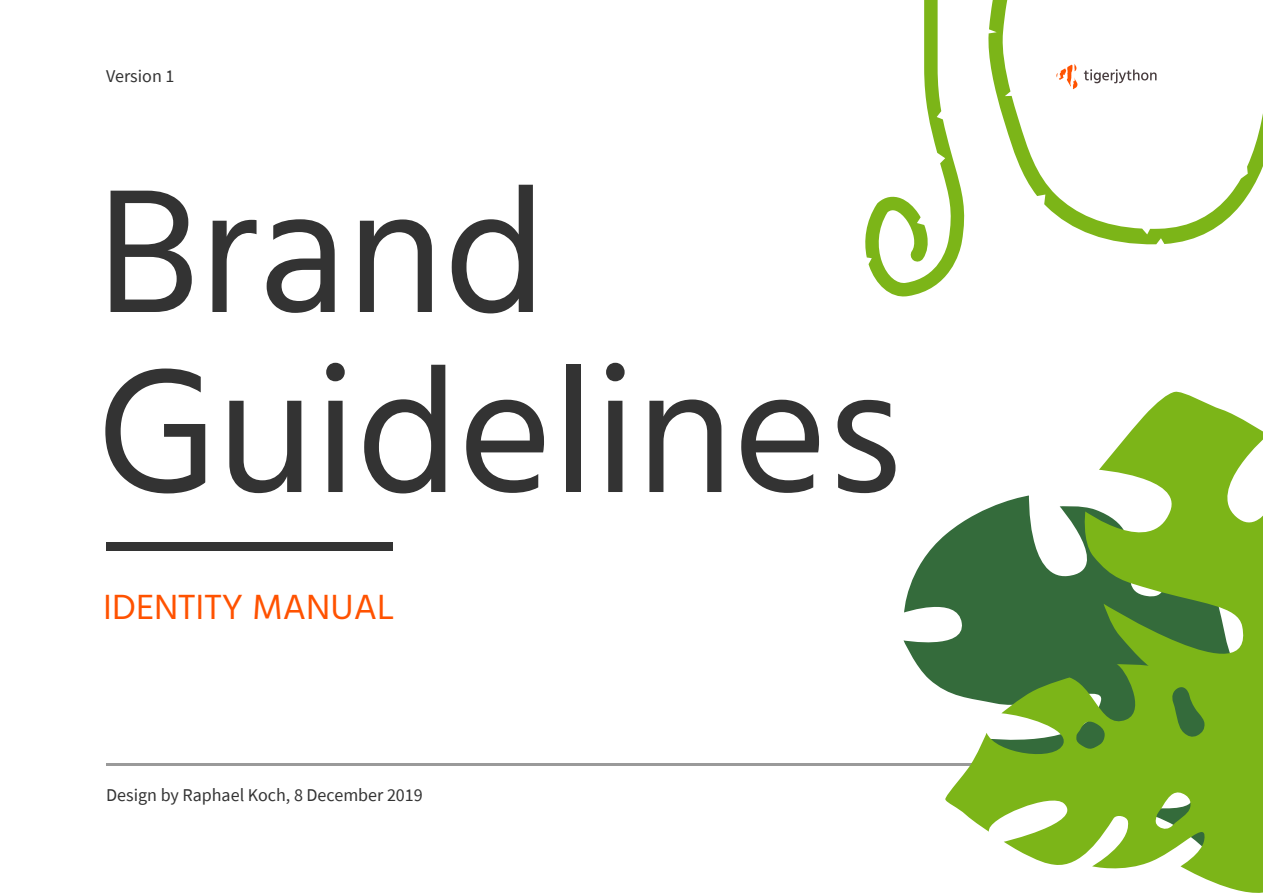
<style>
.page{position:relative;width:1263px;height:893px;background:#fff}
.page>*{position:absolute;margin:0;border:0;box-sizing:border-box;transform-origin:0 0}
.t1{font:180px/180px "Hind";color:#333}
.t2{font:36px "Hind";color:#ff5200}
.t3{font:18px "Source Sans Pro";color:#333}
</style>
<div class="page">
<hr style="left:106px;top:763px;width:1051px;height:2px;background:#9a9a9a">
<svg style="left:903px;top:495px;width:178px;height:271px;fill:#346b3b"></svg>
<svg style="left:1081px;top:391px;width:182px;height:273px;fill:#7cb518"></svg>
<svg style="left:945px;top:664px;width:318px;height:229px;fill:#7cb518"></svg>
<svg style="left:865px;top:0;width:100px;height:297px"></svg>
<svg style="left:988px;top:0;width:275px;height:245px"></svg>
<div style="left:106px;top:543px;width:287px;height:8px;background:#333"></div>
<p class="t3" style="left:106px;top:69px;width:70px">Version 1</p>
<h1 class="t1" style="left:97px;top:160px;width:806px">Brand<br>Guidelines</h1>
<h2 class="t2" style="left:103px;top:586px;width:292px">IDENTITY MANUAL</h2>
<p class="t3" style="left:106px;top:787px;width:318px">Design by Raphael Koch, 8 December 2019</p>
</div>
